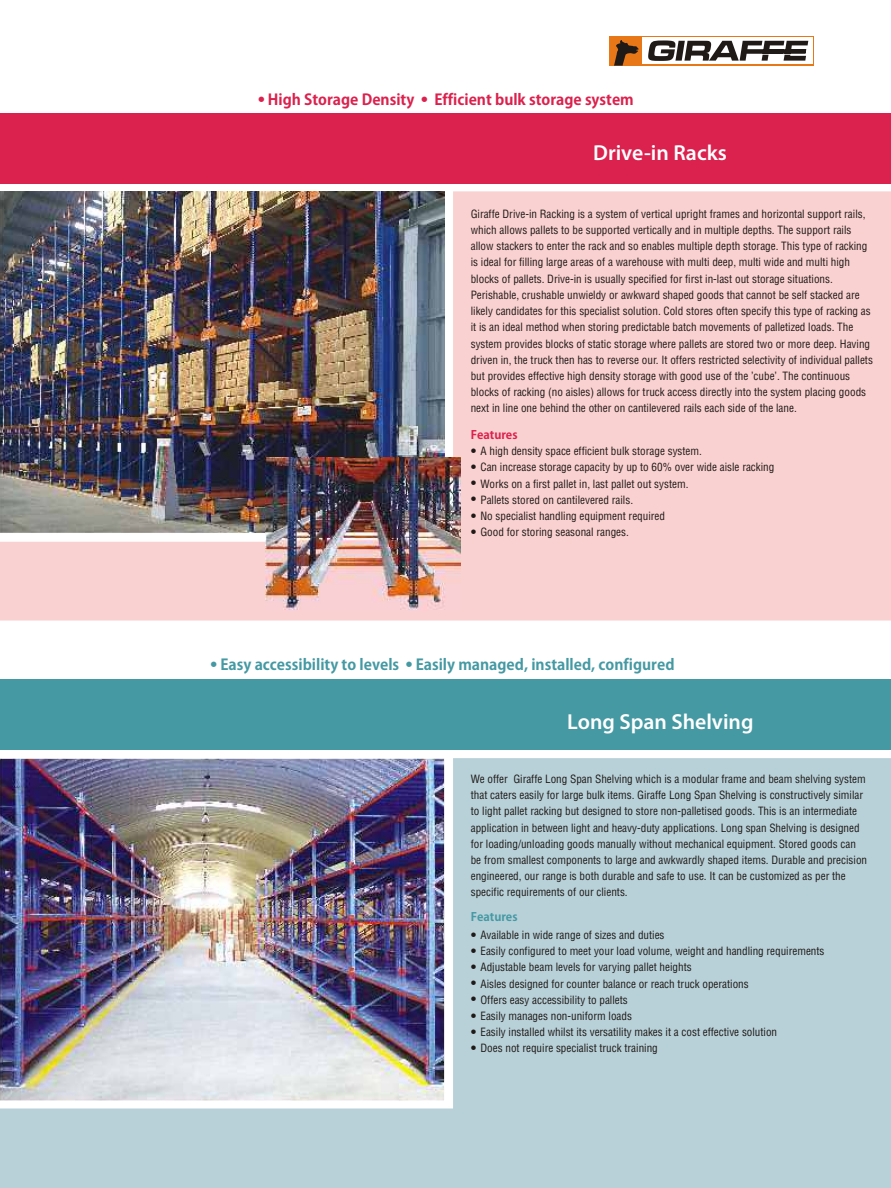
<style>
.page{position:relative;width:891px;height:1188px;background:#fff}
.page>*{position:absolute;margin:0;border:0;box-sizing:border-box;transform-origin:0 0}
.t1{font:600 21.75px "Myriad Pro";color:#fff}
.t2{font:700 15px "Koz Go Pro";color:#4599a3}
.t3{font:700 15px "Koz Go Pro";color:#db214d}
.t4{font:700 11.7px "Koz Go Pro";color:#db214d}
.t5{font:700 11.7px "Koz Go Pro";color:#4599a3}
.t6{font:11.1px/16.2px "Switzerland Condensed";color:#1f1a17}
.t7{font:7.5px "SHREE004";color:#1f1a17}
</style>
<div class="page">
<div style="left:0;top:113px;width:891px;height:70px;background:#db214d"></div>
<div style="left:0;top:191px;width:891px;height:430px;background:#fad1d1"></div>
<img style="left:0;top:191px;width:445px;height:343px">
<div style="left:0;top:680px;width:891px;height:70px;background:#4599a3"></div>
<div style="left:0;top:758px;width:891px;height:430px;background:#b8d1d9"></div>
<img style="left:0;top:758px;width:444px;height:342px">
<div style="left:610px;top:36px;width:204px;height:30px;background:#e87817"></div>
<div style="left:643px;top:37px;width:170px;height:27px;background:#fff"></div>
<svg style="left:648px;top:40px;width:160px;height:21px"></svg>
<svg style="left:614px;top:40px;width:25px;height:26px"></svg>
<img style="left:266px;top:458px;width:195px;height:153px">
<h2 class="t3" style="left:258px;top:91px;width:377px"><sup>B</sup> High Storage Density <sup>B</sup> Efficient bulk storage system</h2>
<h1 class="t1" style="left:593px;top:144px;width:135px">Drive-in Racks</h1>
<p class="t6" style="left:471px;top:207px;width:404px">Giraffe Drive-in Racking is a system of vertical upright frames and horizontal support rails, which allows pallets to be supported vertically and in multiple depths. The support rails allow stackers to enter the rack and so enables multiple depth storage. This type of racking is ideal for filling large areas of a warehouse with multi deep, multi wide and multi high blocks of pallets. Drive-in is usually specified for first in-last out storage situations.<br>Perishable, crushable unwieldy or awkward shaped goods that cannot be self stacked are likely candidates for this specialist solution. Cold stores often specify this type of racking as it is an ideal method when storing predictable batch movements of palletized loads. The system provides blocks of static storage where pallets are stored two or more deep. Having driven in, the truck then has to reverse our. It offers restricted selectivity of individual pallets but provides effective high density storage with good use of the 'cube'. The continuous blocks of racking (no aisles) allows for truck access directly into the system placing goods next in line one behind the other on cantilevered rails each side of the lane.</p>
<p class="t4" style="left:471px;top:429px;width:48px">Features</p>
<p class="t7" style="left:471px;top:447px;width:7px">B</p>
<p class="t6" style="left:471px;top:461px;width:305px"><sup>B</sup> Can increase storage capacity by up to 60% over wide aisle racking <sup>B</sup> Works on a first pallet in, last pallet out system.<br><sup>B</sup> Pallets stored on cantilevered rails.<br><sup>B</sup> No specialist handling equipment required<br><sup>B</sup> Good for storing seasonal ranges.</p>
<p class="t6" style="left:481px;top:444px;width:223px">A high density space efficient bulk storage system.</p>
<h2 class="t2" style="left:211px;top:657px;width:465px"><sup>B</sup> Easy accessibility to levels <sup>B</sup> Easily managed, installed, configured</h2>
<h1 class="t1" style="left:567px;top:712px;width:188px">Long Span Shelving</h1>
<p class="t6" style="left:471px;top:772px;width:398px">We offer Giraffe Long Span Shelving which is a modular frame and beam shelving system that caters easily for large bulk items. Giraffe Long Span Shelving is constructively similar to light pallet racking but designed to store non-palletised goods. This is an intermediate application in between light and heavy-duty applications. Long span Shelving is designed for loading/unloading goods manually without mechanical equipment. Stored goods can be from smallest components to large and awkwardly shaped items. Durable and precision engineered, our range is both durable and safe to use. It can be customized as per the specific requirements of our clients.</p>
<p class="t5" style="left:471px;top:911px;width:48px">Features</p>
<p class="t7" style="left:471px;top:931px;width:7px">B</p>
<p class="t6" style="left:471px;top:944px;width:355px"><sup>B</sup> Easily configured to meet your load volume, weight and handling requirements <sup>B</sup> Adjustable beam levels for varying pallet heights<br><sup>B</sup> Aisles designed for counter balance or reach truck operations<br><sup>B</sup> Offers easy accessibility to pallets<br><sup>B</sup> Easily manages non-uniform loads<br><sup>B</sup> Easily installed whilst its versatility makes it a cost effective solution<br><sup>B</sup> Does not require specialist truck training</p>
<p class="t6" style="left:481px;top:928px;width:186px">Available in wide range of sizes and duties</p>
</div>
